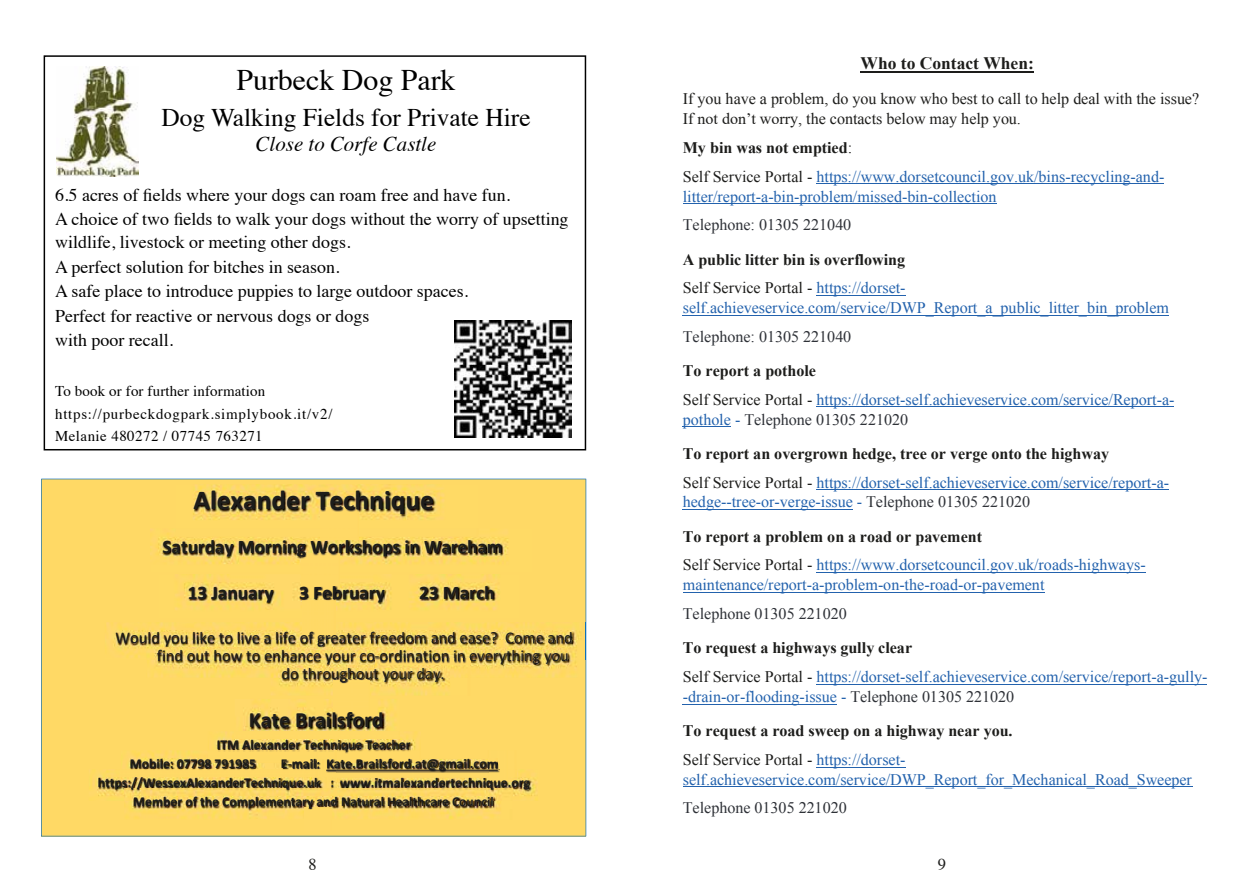
<style>
.page{position:relative;width:1259px;height:893px;background:#fff}
.page>*{position:absolute;margin:0;border:0;box-sizing:border-box;transform-origin:0 0}
.t1{font:29.85px "Times";color:#000}
.t2{font:700 27.45px "Calibri";color:#1d1d1b}
.t3{font:25.35px "Times";color:#000}
.t4{font:700 21.9px "Calibri";color:#1d1d1b}
.t5{font:italic 20.85px "Times";color:#000}
.t6{font:700 19.2px "Calibri";color:#1d1d1b}
.t7{font:17.85px/24.3px "Times";color:#000}
.t8{font:700 17.55px "Times New Roman";color:#1d1d1b}
.t9{font:16.5px "Calibri";color:#1d1d1b}
.t10{font:16.5px "Times";color:#1d1d1b}
.t11{font:16.35px/17.9px "Calibri";color:#1d1d1b;text-align:right}
.t12{font:16.05px/28.7px "Times New Roman";color:#2362ad}
.t13{font:700 16.05px/34.2px "Times New Roman";color:#1d1d1b}
.t14{font:16.05px/20px "Times New Roman";color:#1d1d1b}
.t15{font:16.05px "Times New Roman";color:#2e3137}
.t16{font:15px/22.4px "Times";letter-spacing:.03em;color:#000}
.t17{font:700 13.65px/19px "Calibri";color:#1d1d1b}
.s1{font-weight:700;color:#1d1d1b}
.s2{color:#1d1d1b}
.s3{font-weight:400}
.s4{font-weight:400;color:#2362ad}
.s5{font-weight:400;color:#2e3137}
.s6{color:#2e3137}
</style>
<div class="page">
<hr style="left:860px;top:71px;width:174px;height:2px;background:#1d1d1b">
<hr style="left:816px;top:183px;width:348px;height:1px;background:#2362ad">
<hr style="left:683px;top:203px;width:313px;height:1px;background:#2362ad">
<hr style="left:816px;top:295px;width:89px;height:1px;background:#2362ad">
<hr style="left:683px;top:315px;width:486px;height:1px;background:#2362ad">
<hr style="left:816px;top:406px;width:358px;height:1px;background:#2362ad">
<hr style="left:683px;top:426px;width:48px;height:1px;background:#2362ad">
<hr style="left:816px;top:489px;width:353px;height:1px;background:#2362ad">
<hr style="left:683px;top:509px;width:170px;height:1px;background:#2362ad">
<hr style="left:816px;top:572px;width:329px;height:1px;background:#2362ad">
<hr style="left:683px;top:592px;width:361px;height:1px;background:#2362ad">
<hr style="left:816px;top:684px;width:391px;height:1px;background:#2362ad">
<hr style="left:683px;top:704px;width:154px;height:1px;background:#2362ad">
<hr style="left:816px;top:767px;width:89px;height:1px;background:#2362ad">
<hr style="left:683px;top:787px;width:509px;height:1px;background:#2362ad">
<svg style="left:44px;top:55px;width:542px;height:395px"></svg>
<img style="left:57px;top:66px;width:81px;height:111px">
<img style="left:454px;top:321px;width:117px;height:117px">
<div style="left:41px;top:479px;width:545px;height:357px;background:#ffd965"></div>
<img style="left:176px;top:484px;width:302px;height:44px">
<img style="left:194px;top:491px;width:246px;height:23px">
<img style="left:320px;top:514px;width:39px;height:14px">
<img style="left:320px;top:508px;width:39px;height:6px">
<img style="left:150px;top:528px;width:382px;height:44px">
<img style="left:163px;top:540px;width:339px;height:17px">
<img style="left:301px;top:557px;width:39px;height:17px">
<img style="left:301px;top:553px;width:39px;height:4px">
<img style="left:158px;top:574px;width:362px;height:44px">
<img style="left:300px;top:586px;width:84px;height:16px">
<img style="left:303px;top:602px;width:32px;height:20px">
<img style="left:303px;top:600px;width:32px;height:2px">
<img style="left:105px;top:622px;width:480px;height:38px">
<img style="left:585px;top:622px;width:1px;height:38px">
<img style="left:116px;top:632px;width:456px;height:14px">
<img style="left:146px;top:640px;width:438px;height:38px">
<img style="left:146px;top:640px;width:426px;height:6px">
<img style="left:157px;top:650px;width:217px;height:14px">
<img style="left:380px;top:650px;width:189px;height:14px">
<img style="left:271px;top:660px;width:199px;height:36px">
<svg style="left:374px;top:657px;width:6px;height:3px"></svg>
<img style="left:271px;top:660px;width:103px;height:4px">
<img style="left:271px;top:658px;width:103px;height:2px">
<img style="left:380px;top:660px;width:90px;height:4px">
<img style="left:380px;top:658px;width:90px;height:2px">
<img style="left:282px;top:668px;width:163px;height:14px">
<img style="left:333px;top:682px;width:37px;height:17px">
<img style="left:333px;top:680px;width:37px;height:2px">
<img style="left:235px;top:699px;width:164px;height:32px">
<img style="left:208px;top:731px;width:213px;height:19px">
<img style="left:218px;top:740px;width:192px;height:10px">
<img style="left:121px;top:750px;width:196px;height:19px">
<img style="left:208px;top:750px;width:109px;height:13px">
<img style="left:293px;top:759px;width:24px;height:9px">
<img style="left:336px;top:750px;width:180px;height:19px">
<img style="left:336px;top:750px;width:74px;height:2px">
<img style="left:317px;top:752px;width:19px;height:7px">
<svg style="left:317px;top:750px;width:19px;height:2px"></svg>
<img style="left:336px;top:759px;width:85px;height:4px">
<img style="left:489px;top:750px;width:19px;height:19px">
<img style="left:89px;top:769px;width:451px;height:32px">
<img style="left:336px;top:769px;width:153px;height:9px">
<svg style="left:489px;top:759px;width:10px;height:13px"></svg>
<img style="left:336px;top:770px;width:162px;height:1px">
<img style="left:98px;top:777px;width:229px;height:13px">
<img style="left:121px;top:777px;width:196px;height:5px">
<img style="left:331px;top:778px;width:199px;height:12px">
<img style="left:336px;top:778px;width:172px;height:4px">
<svg style="left:317px;top:759px;width:19px;height:23px"></svg>
<svg style="left:508px;top:769px;width:8px;height:13px"></svg>
<img style="left:124px;top:788px;width:388px;height:32px">
<img style="left:124px;top:788px;width:203px;height:2px">
<img style="left:331px;top:788px;width:181px;height:2px">
<img style="left:134px;top:797px;width:359px;height:12px">
<img style="left:305px;top:809px;width:27px;height:22px">
<img style="left:305px;top:807px;width:27px;height:2px">
<h1 class="t1" style="left:236px;top:52px;width:221px">Purbeck Dog Park</h1>
<h3 class="t3" style="left:161px;top:94px;width:371px">Dog Walking Fields for Private Hire</h3>
<p class="t5" style="left:256px;top:126px;width:182px">Close to Corfe Castle</p>
<p class="t7" style="left:55px;top:181px;width:515px">6.5 acres of fields where your dogs can roam free and have fun.<br>A choice of two fields to walk your dogs without the worry of upsetting wildlife, livestock or meeting other dogs.<br>A perfect solution for bitches in season.<br>A safe place to introduce puppies to large outdoor spaces.<br>Perfect for reactive or nervous dogs or dogs<br>with poor recall.</p>
<p class="t16" style="left:55px;top:379px;width:279px">To book or for further information https://purbeckdogpark.simplybook.it/v2/<br>Melanie 480272 / 07745 763271</p>
<h2 class="t2" style="left:193px;top:481px;width:242px">Alexander Technique</h2>
<p class="t6" style="left:162px;top:533px;width:341px">Saturday Morning Workshops in Wareham</p>
<p class="t6" style="left:188px;top:579px;width:87px">13 January</p>
<p class="t6" style="left:299px;top:579px;width:87px">3 February</p>
<p class="t6" style="left:419px;top:579px;width:77px">23 March</p>
<p class="t11" style="left:116px;top:629px;width:458px">Would you like to live a life of greater freedom and ease? Come and find out how to enhance your co-ordination in everything you</p>
<p class="t9" style="left:281px;top:662px;width:165px">do throughout your day.</p>
<h3 class="t4" style="left:249px;top:704px;width:136px">Kate Brailsford</h3>
<p class="t17" style="left:130px;top:735px;width:282px;text-indent:87px">ITM Alexander Technique Teacher<br>Mobile: 07798 791985</p>
<p class="t17" style="left:281px;top:754px;width:218px">E-mail: Kate.Brailsford.at@gmail.com</p>
<p class="t17" style="left:98px;top:773px;width:434px">https://WessexAlexanderTechnique.uk : www.itmalexandertechnique.org</p>
<p class="t17" style="left:133px;top:792px;width:362px">Member of the Complementary and Natural Healthcare Council</p>
<p class="t8" style="left:860px;top:51px;width:175px">Who to Contact When:</p>
<p class="t14" style="left:683px;top:89px;width:518px">If you have a problem, do you know who best to call to help deal with the issue?<br>If not don’t worry, the contacts below may help you.</p>
<p class="t12" style="left:683px;top:133px;width:483px"><span class="s1">My bin was not emptied</span><span class="s2">:<br>Self Service Portal -</span> https://www.dorsetcouncil.gov.uk/bins-recycling-and-</p>
<p class="t12" style="left:683px;top:182px;width:315px">litter/report-a-bin-problem/missed-bin-collection</p>
<p class="t15" style="left:683px;top:214px;width:170px">Telephone: 01305 221040</p>
<p class="t13" style="left:683px;top:244px;width:224px;line-height:28.5px">A public litter bin is overflowing<br><span class="s3">Self Service Portal -</span> <span class="s4">https://dorset-</span></p>
<p class="t12" style="left:683px;top:293px;width:487px">self.achieveservice.com/service/DWP_Report_a_public_litter_bin_problem</p>
<p class="t15" style="left:683px;top:325px;width:170px">Telephone: 01305 221040</p>
<p class="t12" style="left:683px;top:356px;width:493px"><span class="s1">To report a pothole<br></span><span class="s2">Self Service Portal -</span> https://dorset-self.achieveservice.com/service/Report-a-</p>
<p class="t13" style="left:683px;top:402px;width:428px"><span class="s4">pothole -</span> <span class="s5">Telephone 01305 221020<br></span>To report an overgrown hedge, tree or verge onto the highway</p>
<p class="t12" style="left:683px;top:472px;width:488px;line-height:20px"><span class="s2">Self Service Portal -</span> https://dorset-self.achieveservice.com/service/report-a&shy;hedge--tree-or-verge-issue - <span class="s6">Telephone 01305 221020</span></p>
<p class="t12" style="left:683px;top:522px;width:464px"><span class="s1">To report a problem on a road or pavement<br></span><span class="s2">Self Service Portal -</span> https://www.dorsetcouncil.gov.uk/roads-highways-</p>
<p class="t12" style="left:683px;top:570px;width:363px">maintenance/report-a-problem-on-the-road-or-pavement</p>
<p class="t15" style="left:683px;top:603px;width:166px">Telephone 01305 221020</p>
<p class="t12" style="left:683px;top:633px;width:526px"><span class="s1">To request a highways gully clear<br></span><span class="s2">Self Service Portal -</span> https://dorset-self.achieveservice.com/service/report-a-gully-</p>
<p class="t13" style="left:683px;top:679px;width:333px"><span class="s4">-drain-or-flooding-issue -</span> <span class="s5">Telephone 01305 221020<br></span>To request a road sweep on a highway near you.</p>
<p class="t12" style="left:683px;top:749px;width:511px;line-height:20px"><span class="s2">Self Service Portal -</span> https://dorset&shy;self.achieveservice.com/service/DWP_Report_for_Mechanical_Road_Sweeper</p>
<p class="t15" style="left:683px;top:797px;width:166px">Telephone 01305 221020</p>
<p class="t10" style="left:308px;top:849px;width:10px">8</p>
<p class="t10" style="left:938px;top:849px;width:10px">9</p>
</div>
